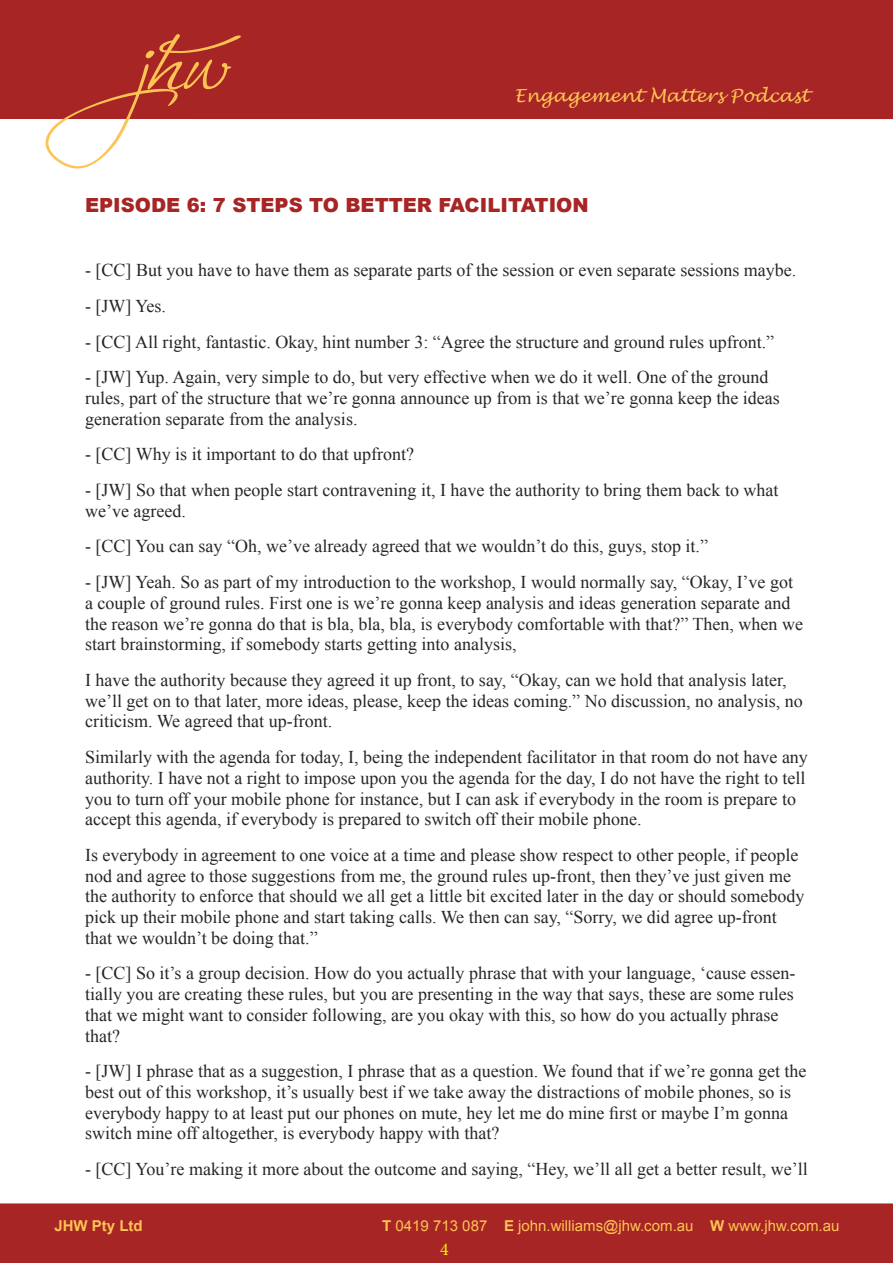
<style>
.page{position:relative;width:893px;height:1263px;background:#fff}
.page>*{position:absolute;margin:0;border:0;box-sizing:border-box;transform-origin:0 0}
.t1{font:900 19.5px "Arial";color:#a72524}
.Normal__Web{font:18px/20.7px "Times New Roman";color:#262626}
.t2{font:italic 18px "Lucida Handwriting";color:#fec355}
.t3{font:18px "Minion Pro";color:#fff101}
.t4{font:15px "Arial";color:#fec355}
.t5{font:700 15px "Arial";color:#fec355}
.s1{font-weight:700}
</style>
<div class="page">
<div style="left:0;top:1203px;width:893px;height:60px;background:#a72524"></div>
<div style="left:0;top:0;width:893px;height:119px;background:#a72524"></div>
<svg style="left:45px;top:34px;width:196px;height:135px"></svg>
<p class="t2" style="left:514px;top:85px;width:296px">Engagement Matters Podcast</p>
<p class="t1" style="left:85px;top:191px;width:505px">EPISODE 6: 7 STEPS TO BETTER FACILITATION</p>
<p class="Normal__Web" style="left:85px;top:259px;width:713px">- [CC] But you have to have them as separate parts of the session or even separate sessions maybe.</p>
<p class="Normal__Web" style="left:85px;top:295px;width:83px">- [JW] Yes.</p>
<p class="Normal__Web" style="left:85px;top:331px;width:691px">- [CC] All right, fantastic. Okay, hint number 3: “Agree the structure and ground rules upfront.”</p>
<p class="Normal__Web" style="left:85px;top:367px;width:696px">- [JW] Yup. Again, very simple to do, but very effective when we do it well. One of the ground rules, part of the structure that we’re gonna announce up from is that we’re gonna keep the ideas generation separate from the analysis.</p>
<p class="Normal__Web" style="left:85px;top:444px;width:331px">- [CC] Why is it important to do that upfront?</p>
<p class="Normal__Web" style="left:85px;top:479px;width:695px">- [JW] So that when people start contravening it, I have the authority to bring them back to what we’ve agreed.</p>
<p class="Normal__Web" style="left:85px;top:536px;width:625px">- [CC] You can say “Oh, we’ve already agreed that we wouldn’t do this, guys, stop it.”</p>
<p class="Normal__Web" style="left:85px;top:571px;width:719px">- [JW] Yeah. So as part of my introduction to the workshop, I would normally say, “Okay, I’ve got a couple of ground rules. First one is we’re gonna keep analysis and ideas generation separate and the reason we’re gonna do that is bla, bla, bla, is everybody comfortable with that?” Then, when we start brainstorming, if somebody starts getting into analysis,</p>
<p class="Normal__Web" style="left:85px;top:669px;width:719px">I have the authority because they agreed it up front, to say, “Okay, can we hold that analysis later, we’ll get on to that later, more ideas, please, keep the ideas coming.” No discussion, no analysis, no criticism. We agreed that up-front.</p>
<p class="Normal__Web" style="left:85px;top:746px;width:724px">Similarly with the agenda for today, I, being the independent facilitator in that room do not have any authority. I have not a right to impose upon you the agenda for the day, I do not have the right to tell you to turn off your mobile phone for instance, but I can ask if everybody in the room is prepare to accept this agenda, if everybody is prepared to switch off their mobile phone.</p>
<p class="Normal__Web" style="left:85px;top:844px;width:721px">Is everybody in agreement to one voice at a time and please show respect to other people, if people nod and agree to those suggestions from me, the ground rules up-front, then they’ve just given me the authority to enforce that should we all get a little bit excited later in the day or should somebody pick up their mobile phone and start taking calls. We then can say, “Sorry, we did agree up-front that we wouldn’t be doing that.”</p>
<p class="Normal__Web" style="left:85px;top:963px;width:712px">- [CC] So it’s a group decision. How do you actually phrase that with your language, ‘cause essen&shy;tially you are creating these rules, but you are presenting in the way that says, these are some rules that we might want to consider following, are you okay with this, so how do you actually phrase that?</p>
<p class="Normal__Web" style="left:85px;top:1060px;width:723px">- [JW] I phrase that as a suggestion, I phrase that as a question. We found that if we’re gonna get the best out of this workshop, it’s usually best if we take away the distractions of mobile phones, so is everybody happy to at least put our phones on mute, hey let me do mine first or maybe I’m gonna switch mine off altogether, is everybody happy with that?</p>
<p class="Normal__Web" style="left:85px;top:1158px;width:724px">- [CC] You’re making it more about the outcome and saying, “Hey, we’ll all get a better result, we’ll</p>
<p class="t5" style="left:54px;top:1215px;width:90px">JHW Pty Ltd</p>
<p class="t4" style="left:382px;top:1215px;width:459px"><span class="s1">T</span> 0419 713 087 <span class="s1">E</span> john.williams@jhw.com.au <span class="s1">W</span> www.jhw.com.au</p>
<p class="t3" style="left:440px;top:1237px;width:10px">4</p>
</div>
